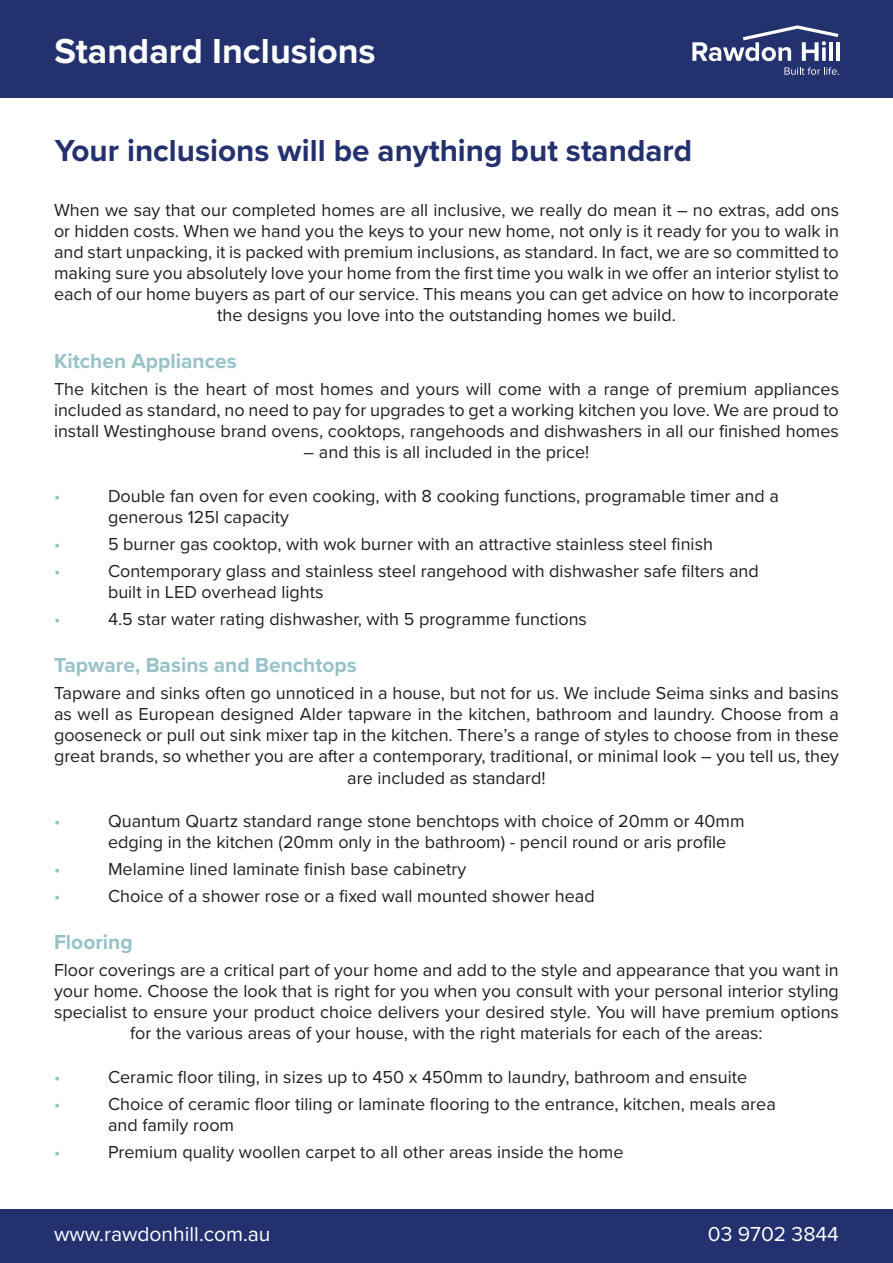
<style>
.page{position:relative;width:893px;height:1263px;background:#fff}
.page>*{position:absolute;margin:0;border:0;box-sizing:border-box;transform-origin:0 0}
.t1{font:700 36px "Proxima Nova";color:#fff}
.t2{font:700 31.5px "Proxima Nova";color:#23316e}
.t3{font:700 21px "Proxima Nova";color:#96c2c8}
.t4{font:21px "Proxima Nova";color:#fff}
.t5{font:18px/21px "Proxima Nova";color:#241f1f}
.t6{font:18px "Proxima Nova";color:#96c2c8}
</style>
<div class="page">
<div style="left:0;top:0;width:893px;height:97px;background:#23316e"></div>
<svg style="left:692px;top:25px;width:146px;height:36px"></svg>
<hr style="left:829px;top:42px;width:4px;height:19px;background:#fff">
<hr style="left:836px;top:42px;width:4px;height:19px;background:#fff">
<svg style="left:784px;top:67px;width:55px;height:8px"></svg>
<div style="left:0;top:1209px;width:893px;height:54px;background:#23316e"></div>
<h1 class="t1" style="left:55px;top:25px;width:323px">Standard Inclusions</h1>
<h2 class="t2" style="left:55px;top:127px;width:639px">Your inclusions will be anything but standard</h2>
<p class="t5" style="left:54px;top:199px;width:787px;text-align:center">When we say that our completed homes are all inclusive, we really do mean it – no extras, add ons or hidden costs. When we hand you the keys to your new home, not only is it ready for you to walk in and start unpacking, it is packed with premium inclusions, as standard. In fact, we are so committed to making sure you absolutely love your home from the first time you walk in we offer an interior stylist to each of our home buyers as part of our service. This means you can get advice on how to incorporate the designs you love into the outstanding homes we build.</p>
<p class="t3" style="left:54px;top:345px;width:184px">Kitchen Appliances</p>
<p class="t5" style="left:54px;top:378px;width:786px;text-align:justify">The kitchen is the heart of most homes and yours will come with a range of premium appliances included as standard, no need to pay for upgrades to get a working kitchen you love. We are proud to install Westinghouse brand ovens, cooktops, rangehoods and dishwashers in all our finished homes</p>
<p class="t5" style="left:304px;top:441px;width:287px">– and this is all included in the price!</p>
<p class="t6" style="left:54px;top:482px;width:8px">•</p>
<p class="t5" style="left:108px;top:484px;width:672px;line-height:21.6px">Double fan oven for even cooking, with 8 cooking functions, programable timer and a generous 125l capacity</p>
<p class="t6" style="left:54px;top:531px;width:8px">•</p>
<p class="t5" style="left:108px;top:533px;width:606px">5 burner gas cooktop, with wok burner with an attractive stainless steel finish</p>
<p class="t6" style="left:54px;top:558px;width:8px">•</p>
<p class="t5" style="left:108px;top:560px;width:652px">Contemporary glass and stainless steel rangehood with dishwasher safe filters and built in LED overhead lights</p>
<p class="t6" style="left:54px;top:606px;width:8px">•</p>
<p class="t5" style="left:108px;top:608px;width:480px">4.5 star water rating dishwasher, with 5 programme functions</p>
<p class="t3" style="left:54px;top:649px;width:304px">Tapware, Basins and Benchtops</p>
<p class="t5" style="left:54px;top:682px;width:787px;text-align:center">Tapware and sinks often go unnoticed in a house, but not for us. We include Seima sinks and basins as well as European designed Alder tapware in the kitchen, bathroom and laundry. Choose from a gooseneck or pull out sink mixer tap in the kitchen. There’s a range of styles to choose from in these great brands, so whether you are after a contemporary, traditional, or minimal look – you tell us, they are included as standard!</p>
<p class="t6" style="left:54px;top:807px;width:8px">•</p>
<p class="t5" style="left:108px;top:810px;width:638px">Quantum Quartz standard range stone benchtops with choice of 20mm or 40mm edging in the kitchen (20mm only in the bathroom) - pencil round or aris profile</p>
<p class="t6" style="left:54px;top:855px;width:8px">•</p>
<p class="t5" style="left:108px;top:858px;width:360px">Melamine lined laminate finish base cabinetry</p>
<p class="t6" style="left:54px;top:882px;width:8px">•</p>
<p class="t5" style="left:108px;top:885px;width:488px">Choice of a shower rose or a fixed wall mounted shower head</p>
<p class="t3" style="left:54px;top:926px;width:80px">Flooring</p>
<p class="t5" style="left:54px;top:958px;width:786px;text-align:center">Floor coverings are a critical part of your home and add to the style and appearance that you want in your home. Choose the look that is right for you when you consult with your personal interior styling specialist to ensure your product choice delivers your desired style. You will have premium options for the various areas of your house, with the right materials for each of the areas:</p>
<p class="t6" style="left:54px;top:1063px;width:8px">•</p>
<p class="t5" style="left:108px;top:1065px;width:641px">Ceramic floor tiling, in sizes up to 450 x 450mm to laundry, bathroom and ensuite</p>
<p class="t6" style="left:54px;top:1090px;width:8px">•</p>
<p class="t5" style="left:108px;top:1092px;width:669px">Choice of ceramic floor tiling or laminate flooring to the entrance, kitchen, meals area and family room</p>
<p class="t6" style="left:54px;top:1138px;width:8px">•</p>
<p class="t5" style="left:108px;top:1140px;width:517px">Premium quality woollen carpet to all other areas inside the home</p>
<p class="t4" style="left:54px;top:1218px;width:218px">www.rawdonhill.com.au</p>
<p class="t4" style="left:708px;top:1218px;width:133px">03 9702 3844</p>
</div>
